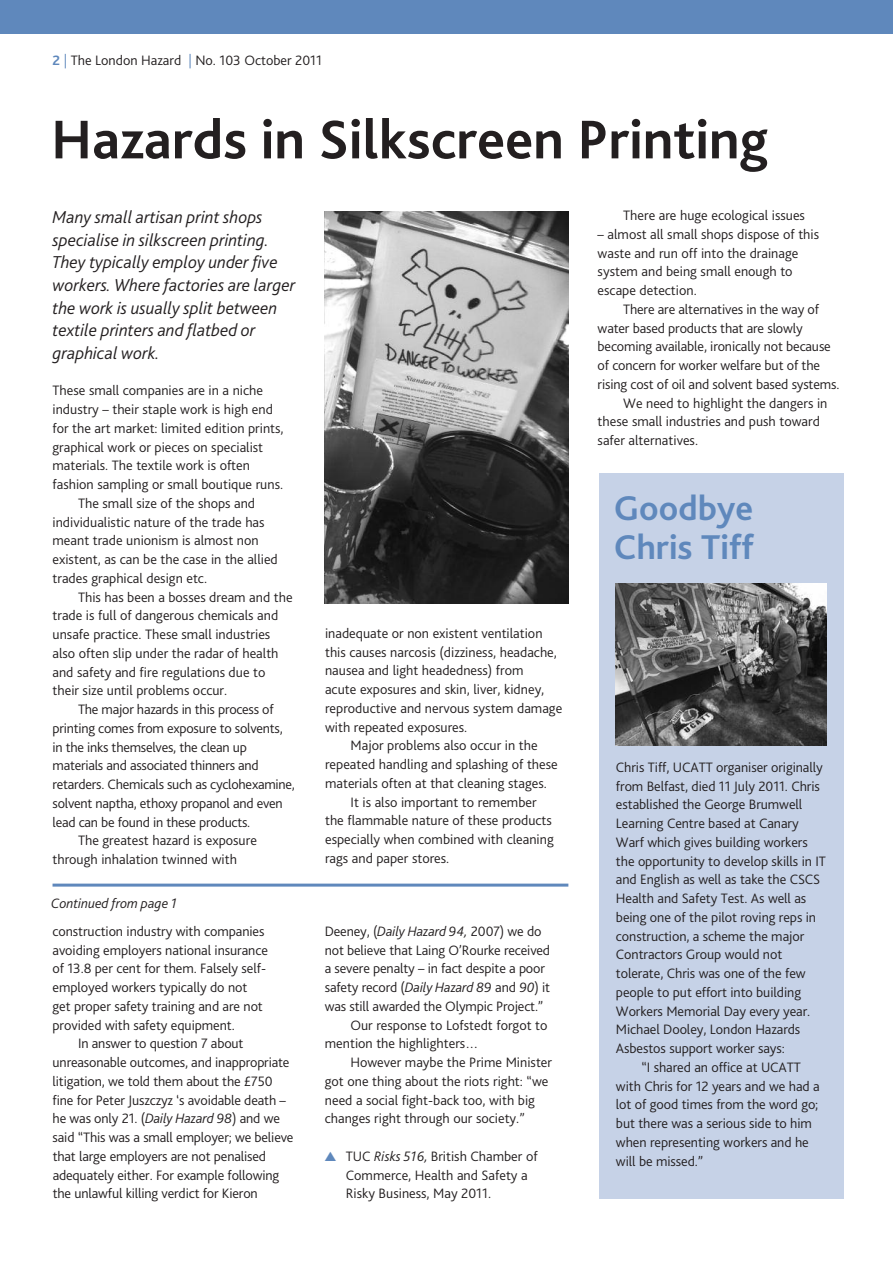
<style>
.page{position:relative;width:893px;height:1263px;background:#fff}
.page>*{position:absolute;margin:0;border:0;box-sizing:border-box;transform-origin:0 0}
.t1{font:700 57px "Bliss 2";color:#231f20}
.t2{font:700 36px/39px "Bliss 2";color:#5f88bc}
.t3{font:italic 300 18px/22.5px "Bliss 2";color:#231f20}
.t4{font:300 14.25px/18.8px "Bliss 2";letter-spacing:-.005em;color:#231f20}
.t5{font:italic 300 14.25px "Bliss 2";color:#231f20}
.s1{font-weight:700;color:#5f88bc}
.s2{color:#5f88bc}
.s3{font-style:italic}
</style>
<div class="page">
<div style="left:599px;top:474px;width:244px;height:725px;background:#c6d2e7"></div>
<div style="left:0;top:0;width:893px;height:34px;background:#5f88bc"></div>
<img style="left:616px;top:583px;width:210px;height:162px">
<img style="left:325px;top:212px;width:243px;height:391px">
<hr style="left:53px;top:884px;width:515px;height:3px;background:#5f88bc">
<p class="t4" style="left:53px;top:53px;width:271px"><span class="s1">2</span> <span class="s2">|</span> The London Hazard <span class="s2">|</span> No. 103 October 2011</p>
<h1 class="t1" style="left:51px;top:118px;width:719px">Hazards in Silkscreen Printing</h1>
<p class="t3" style="left:53px;top:208px;width:244px">Many small artisan print shops specialise in silkscreen printing.<br>They typically employ under five workers. Where factories are larger the work is usually split between textile printers and flatbed or graphical work.</p>
<p class="t4" style="left:53px;top:382px;width:212px">These small companies are in a niche</p>
<p class="t4" style="left:53px;top:401px;width:222px">industry – their staple work is high end</p>
<p class="t4" style="left:53px;top:420px;width:233px">for the art market: limited edition prints,</p>
<p class="t4" style="left:53px;top:439px;width:212px">graphical work or pieces on specialist</p>
<p class="t4" style="left:53px;top:457px;width:199px">materials. The textile work is often</p>
<p class="t4" style="left:53px;top:476px;width:232px">fashion sampling or small boutique runs.</p>
<p class="t4" style="left:78px;top:495px;width:179px">The small size of the shops and</p>
<p class="t4" style="left:53px;top:514px;width:214px">individualistic nature of the trade has</p>
<p class="t4" style="left:53px;top:532px;width:208px">meant trade unionism is almost non</p>
<p class="t4" style="left:53px;top:551px;width:227px">existent, as can be the case in the allied</p>
<p class="t4" style="left:53px;top:570px;width:156px">trades graphical design etc.</p>
<p class="t4" style="left:78px;top:589px;width:216px">This has been a bosses dream and the</p>
<p class="t4" style="left:53px;top:607px;width:227px">trade is full of dangerous chemicals and</p>
<p class="t4" style="left:53px;top:626px;width:219px">unsafe practice. These small industries</p>
<p class="t4" style="left:53px;top:645px;width:228px">also often slip under the radar of health</p>
<p class="t4" style="left:53px;top:664px;width:214px">and safety and fire regulations due to</p>
<p class="t4" style="left:53px;top:682px;width:176px">their size until problems occur.</p>
<p class="t4" style="left:78px;top:701px;width:197px">The major hazards in this process of</p>
<p class="t4" style="left:53px;top:720px;width:232px">printing comes from exposure to solvents,</p>
<p class="t4" style="left:53px;top:739px;width:196px">in the inks themselves, the clean up</p>
<p class="t4" style="left:53px;top:757px;width:208px">materials and associated thinners and</p>
<p class="t4" style="left:53px;top:776px;width:244px">retarders. Chemicals such as cyclohexamine,</p>
<p class="t4" style="left:53px;top:795px;width:232px">solvent naptha, ethoxy propanol and even</p>
<p class="t4" style="left:53px;top:814px;width:199px">lead can be found in these products.</p>
<p class="t4" style="left:78px;top:832px;width:180px">The greatest hazard is exposure</p>
<p class="t4" style="left:53px;top:851px;width:186px">through inhalation twinned with</p>
<p class="t5" style="left:51px;top:898px;width:127px">Continued from page 1</p>
<p class="t4" style="left:53px;top:923px;width:213px">construction industry with companies</p>
<p class="t4" style="left:53px;top:942px;width:217px">avoiding employers national insurance</p>
<p class="t4" style="left:53px;top:961px;width:215px">of 13.8 per cent for them. Falsely self-</p>
<p class="t4" style="left:53px;top:979px;width:196px">employed workers typically do not</p>
<p class="t4" style="left:53px;top:998px;width:212px">get proper safety training and are not</p>
<p class="t4" style="left:53px;top:1017px;width:184px">provided with safety equipment.</p>
<p class="t4" style="left:78px;top:1036px;width:167px">In answer to question 7 about</p>
<p class="t4" style="left:53px;top:1054px;width:238px">unreasonable outcomes, and inappropriate</p>
<p class="t4" style="left:53px;top:1073px;width:222px">litigation, we told them about the £750</p>
<p class="t4" style="left:53px;top:1092px;width:235px">fine for Peter Juszczyz ‘s avoidable death –</p>
<p class="t4" style="left:53px;top:1111px;width:229px">he was only 21. (<span class="s3">Daily Hazard 98</span>) and we</p>
<p class="t4" style="left:53px;top:1129px;width:242px">said “This was a small employer; we believe</p>
<p class="t4" style="left:53px;top:1148px;width:215px">that large employers are not penalised</p>
<p class="t4" style="left:53px;top:1167px;width:228px">adequately either. For example following</p>
<p class="t4" style="left:53px;top:1186px;width:207px">the unlawful killing verdict for Kieron</p>
<p class="t4" style="left:325px;top:625px;width:219px">inadequate or non existent ventilation</p>
<p class="t4" style="left:325px;top:644px;width:233px">this causes narcosis (dizziness, headache,</p>
<p class="t4" style="left:325px;top:663px;width:200px">nausea and light headedness) from</p>
<p class="t4" style="left:325px;top:681px;width:221px">acute exposures and skin, liver, kidney,</p>
<p class="t4" style="left:325px;top:700px;width:239px">reproductive and nervous system damage</p>
<p class="t4" style="left:325px;top:719px;width:144px">with repeated exposures.</p>
<p class="t4" style="left:351px;top:738px;width:189px">Major problems also occur in the</p>
<p class="t4" style="left:325px;top:756px;width:234px">repeated handling and splashing of these</p>
<p class="t4" style="left:325px;top:775px;width:223px">materials often at that cleaning stages.</p>
<p class="t4" style="left:351px;top:794px;width:188px">It is also important to remember</p>
<p class="t4" style="left:325px;top:813px;width:228px">the flammable nature of these products</p>
<p class="t4" style="left:325px;top:831px;width:230px">especially when combined with cleaning</p>
<p class="t4" style="left:325px;top:850px;width:126px">rags and paper stores.</p>
<p class="t4" style="left:325px;top:923px;width:218px">Deeney, (<span class="s3">Daily Hazard 94,</span> 2007) we do</p>
<p class="t4" style="left:325px;top:942px;width:227px">not believe that Laing O’Rourke received</p>
<p class="t4" style="left:325px;top:961px;width:222px">a severe penalty – in fact despite a poor</p>
<p class="t4" style="left:325px;top:979px;width:227px">safety record (<span class="s3">Daily Hazard 89</span> and <span class="s3">90</span>) it</p>
<p class="t4" style="left:325px;top:998px;width:220px">was still awarded the Olympic Project.”</p>
<p class="t4" style="left:350px;top:1017px;width:199px">Our response to Lofstedt forgot to</p>
<p class="t4" style="left:325px;top:1036px;width:155px">mention the highlighters…</p>
<p class="t4" style="left:350px;top:1054px;width:203px">However maybe the Prime Minister</p>
<p class="t4" style="left:325px;top:1073px;width:225px">got one thing about the riots right: “we</p>
<p class="t4" style="left:325px;top:1092px;width:212px">need a social fight-back too, with big</p>
<p class="t4" style="left:325px;top:1111px;width:201px">changes right through our society.”</p>
<p class="t4" style="left:346px;top:1148px;width:193px;text-indent:-21px"><span class="s2">▲</span> TUC <span class="s3">Risks 516,</span> British Chamber of<br>Commerce, Health and Safety a<br>Risky Business, May 2011.</p>
<p class="t4" style="left:623px;top:207px;width:183px">There are huge ecological issues</p>
<p class="t4" style="left:598px;top:226px;width:223px">– almost all small shops dispose of this waste and run off into the drainage system and being small enough to escape detection.</p>
<p class="t4" style="left:623px;top:301px;width:197px">There are alternatives in the way of</p>
<p class="t4" style="left:598px;top:320px;width:207px">water based products that are slowly</p>
<p class="t4" style="left:598px;top:339px;width:235px">becoming available, ironically not because</p>
<p class="t4" style="left:598px;top:357px;width:224px">of concern for worker welfare but of the</p>
<p class="t4" style="left:598px;top:376px;width:243px">rising cost of oil and solvent based systems.</p>
<p class="t4" style="left:623px;top:395px;width:206px">We need to highlight the dangers in</p>
<p class="t4" style="left:598px;top:414px;width:224px">these small industries and push toward</p>
<p class="t4" style="left:598px;top:432px;width:102px">safer alternatives.</p>
<h2 class="t2" style="left:614px;top:492px;width:142px">Goodbye<br>Chris Tiff</h2>
<p class="t4" style="left:616px;top:759px;width:208px">Chris Tiff, UCATT organiser originally</p>
<p class="t4" style="left:616px;top:778px;width:205px">from Belfast, died 11 July 2011. Chris</p>
<p class="t4" style="left:616px;top:796px;width:188px">established the George Brumwell</p>
<p class="t4" style="left:616px;top:815px;width:184px">Learning Centre based at Canary</p>
<p class="t4" style="left:616px;top:834px;width:193px">Warf which gives building workers</p>
<p class="t4" style="left:616px;top:853px;width:211px">the opportunity to develop skills in IT</p>
<p class="t4" style="left:616px;top:871px;width:206px">and English as well as take the CSCS</p>
<p class="t4" style="left:616px;top:890px;width:192px">Health and Safety Test. As well as</p>
<p class="t4" style="left:616px;top:909px;width:202px">being one of the pilot roving reps in</p>
<p class="t4" style="left:616px;top:928px;width:190px">construction, a scheme the major</p>
<p class="t4" style="left:616px;top:946px;width:168px">Contractors Group would not</p>
<p class="t4" style="left:616px;top:965px;width:191px">tolerate, Chris was one of the few</p>
<p class="t4" style="left:616px;top:984px;width:187px">people to put effort into building</p>
<p class="t4" style="left:616px;top:1003px;width:196px">Workers Memorial Day every year.</p>
<p class="t4" style="left:616px;top:1021px;width:186px">Michael Dooley, London Hazards</p>
<p class="t4" style="left:616px;top:1040px;width:170px">Asbestos support worker says:</p>
<p class="t4" style="left:641px;top:1059px;width:161px">“I shared an office at UCATT</p>
<p class="t4" style="left:616px;top:1078px;width:205px">with Chris for 12 years and we had a</p>
<p class="t4" style="left:616px;top:1096px;width:204px">lot of good times from the word go;</p>
<p class="t4" style="left:616px;top:1115px;width:198px">but there was a serious side to him</p>
<p class="t4" style="left:616px;top:1134px;width:194px">when representing workers and he</p>
<p class="t4" style="left:616px;top:1153px;width:89px">will be missed.”</p>
</div>
